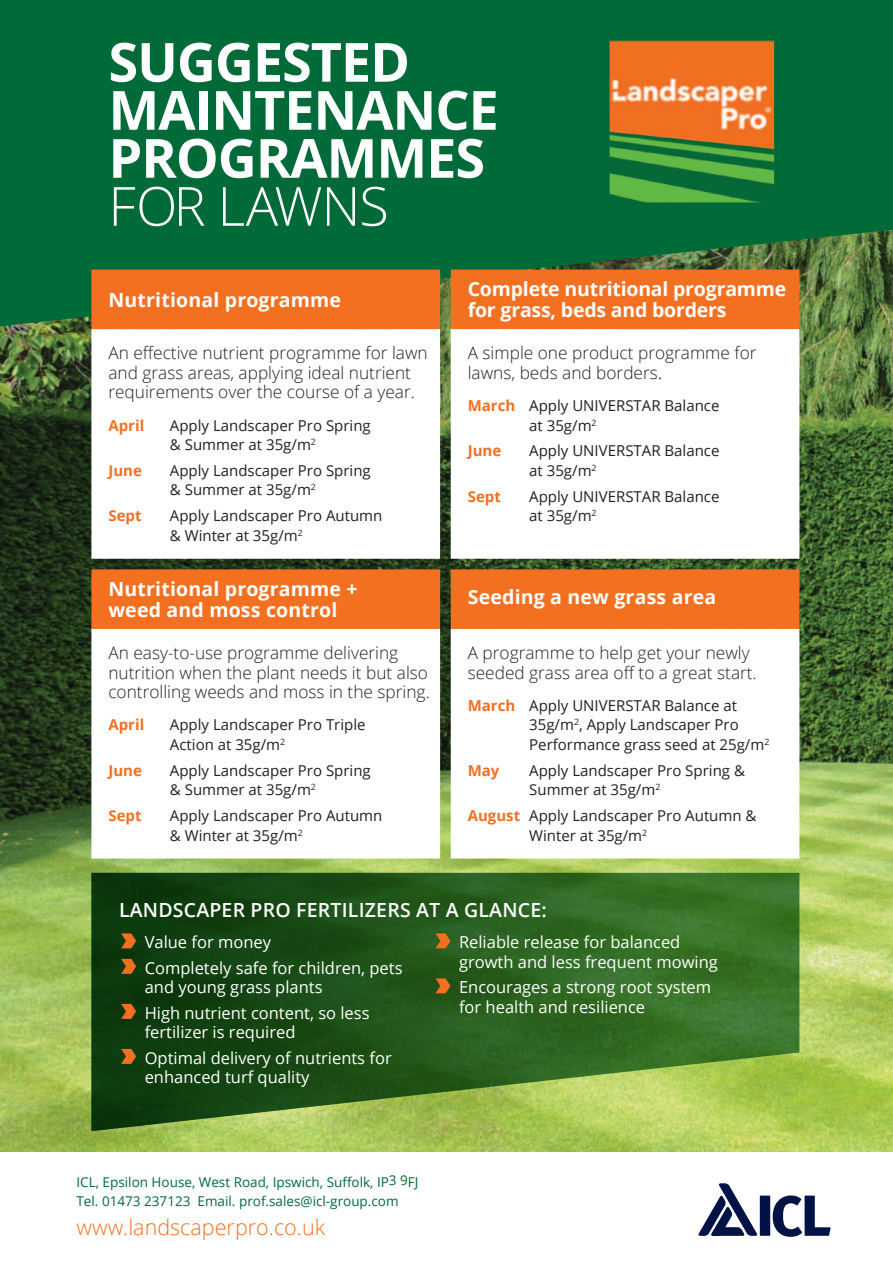
<style>
.page{position:relative;width:893px;height:1263px;background:#fff}
.page>*{position:absolute;margin:0;border:0;box-sizing:border-box;transform-origin:0 0}
.t1{font:700 54px/48px "Open Sans";letter-spacing:-.02em;color:#fff}
.t2{font:300 54px "Open Sans";letter-spacing:-.02em;color:#fff}
.t3{font:300 21.6px "Open Sans";color:#f37021}
.t4{font:700 19.5px/21px "Open Sans";letter-spacing:.01em;color:#fff}
.t5{font:700 19.5px/21px "Open Sans";letter-spacing:-.01em;color:#fff}
.t6{font:600 19.5px "Open Sans";letter-spacing:.01em;color:#fff}
.t7{font:300 17.25px/19.5px "Open Sans";color:#231f20}
.t8{font:16.5px/25.5px "Open Sans";color:#fff}
.t9{font:15px/19.5px "Open Sans";color:#231f20}
.t10{font:700 15px "Open Sans";color:#f37021}
.t11{font:13.5px/19.5px "Open Sans";color:#006b38}
.s1{font-size:19.5px}
.s2{font-weight:700;color:#f37021}
</style>
<div class="page">
<img style="left:0;top:326px;width:893px;height:826px">
<div style="left:0;top:0;width:893px;height:326px;background:#006b38"></div>
<img style="left:611px;top:42px;width:162px;height:159px">
<div style="left:609px;top:40px;width:166px;height:163px;border:1px solid #006b38"></div>
<svg style="left:698px;top:1183px;width:60px;height:53px"></svg>
<div style="left:760px;top:1195px;width:10px;height:41px;background:#001246"></div>
<svg style="left:773px;top:1195px;width:58px;height:42px"></svg>
<div style="left:91px;top:270px;width:708px;height:59px;background:#f37021"></div>
<svg style="left:91px;top:329px;width:708px;height:529px"></svg>
<svg style="left:91px;top:873px;width:708px;height:258px"></svg>
<svg style="left:121px;top:933px;width:15px;height:15px"></svg>
<svg style="left:121px;top:959px;width:15px;height:15px"></svg>
<svg style="left:121px;top:1004px;width:15px;height:15px"></svg>
<svg style="left:121px;top:1049px;width:15px;height:15px"></svg>
<svg style="left:435px;top:933px;width:15px;height:15px"></svg>
<svg style="left:435px;top:978px;width:15px;height:15px"></svg>
<h1 class="t1" style="left:108px;top:37px;width:392px">Suggested maintenance programmes</h1>
<h1 class="t2" style="left:108px;top:169px;width:282px">for lawns</h1>
<h3 class="t4" style="left:108px;top:289px;width:234px">N utritional programme</h3>
<h3 class="t5" style="left:468px;top:278px;width:320px">Complete nutritional programme for grass, beds and borders</h3>
<p class="t7" style="left:108px;top:343px;width:321px">An effective nutrient programme for lawn and grass areas, applying ideal nutrient requirements over the course of a year.</p>
<p class="t10" style="left:108px;top:415px;width:37px">April</p>
<p class="t9" style="left:170px;top:415px;width:202px">Apply Landscaper Pro Spring &amp; Summer at 35g/m<sup>2</sup></p>
<p class="t10" style="left:108px;top:460px;width:35px">June</p>
<p class="t9" style="left:170px;top:460px;width:202px">Apply Landscaper Pro Spring &amp; Summer at 35g/m<sup>2</sup></p>
<p class="t10" style="left:108px;top:505px;width:35px">Sept</p>
<p class="t9" style="left:170px;top:506px;width:214px">Apply Landscaper Pro Autumn &amp; Winter at 35g/m<sup>2</sup></p>
<p class="t7" style="left:468px;top:343px;width:290px">A simple one product programme for lawns, beds and borders<span class="s1">.</span></p>
<p class="t9" style="left:468px;top:395px;width:150px"><span class="s2">March</span> Apply Universtar</p>
<p class="t9" style="left:664px;top:395px;width:56px">Balance</p>
<p class="t9" style="left:529px;top:415px;width:69px">at 35g/m<sup>2</sup></p>
<p class="t10" style="left:468px;top:440px;width:35px">June</p>
<p class="t9" style="left:529px;top:441px;width:88px">Apply Universtar</p>
<p class="t9" style="left:664px;top:441px;width:56px">Balance</p>
<p class="t9" style="left:529px;top:460px;width:69px">at 35g/m<sup>2</sup></p>
<p class="t10" style="left:468px;top:486px;width:35px">Sept</p>
<p class="t9" style="left:529px;top:486px;width:88px">Apply Universtar</p>
<p class="t9" style="left:664px;top:486px;width:56px">Balance</p>
<p class="t9" style="left:529px;top:506px;width:69px">at 35g/m<sup>2</sup></p>
<h3 class="t4" style="left:108px;top:578px;width:251px">N utritional programme + weed and moss control</h3>
<h3 class="t4" style="left:468px;top:586px;width:250px">Seeding a new grass area</h3>
<p class="t7" style="left:108px;top:643px;width:323px">An easy-to-use programme delivering nutrition when the plant needs it but also controlling weeds and moss in the spring.</p>
<p class="t10" style="left:108px;top:714px;width:37px">April</p>
<p class="t9" style="left:170px;top:715px;width:197px">Apply Landscaper Pro Triple<br>Action at 35g/m<sup>2</sup></p>
<p class="t10" style="left:108px;top:760px;width:35px">June</p>
<p class="t9" style="left:170px;top:760px;width:202px">Apply Landscaper Pro Spring &amp; Summer at 35g/m<sup>2</sup></p>
<p class="t10" style="left:108px;top:805px;width:35px">Sept</p>
<p class="t9" style="left:170px;top:805px;width:214px">Apply Landscaper Pro Autumn &amp; Winter at 35g/m<sup>2</sup></p>
<p class="t7" style="left:468px;top:643px;width:290px">A programme to help get your newly seeded grass area off to a great start.</p>
<p class="t9" style="left:468px;top:695px;width:150px"><span class="s2">March</span> Apply Universtar</p>
<p class="t9" style="left:529px;top:695px;width:242px;text-indent:135px">Balance at<br>35g/m<sup>2</sup>, Apply Landscaper Pro<br>Performance grass seed at 25g/m<sup>2</sup></p>
<p class="t10" style="left:468px;top:760px;width:33px">May</p>
<p class="t9" style="left:529px;top:760px;width:217px">Apply Landscaper Pro Spring &amp;<br>Summer at 35g/m<sup>2</sup></p>
<p class="t9" style="left:529px;top:805px;width:229px;text-indent:-62px"><span class="s2">August</span> Apply Landscaper Pro Autumn &amp;<br>Winter at 35g/m<sup>2</sup></p>
<h3 class="t6" style="left:119px;top:896px;width:429px">LANDSCAPER PRO FERTILIZERS AT A GLANCE:</h3>
<p class="t8" style="left:145px;top:929px;width:259px">Value for money<br>Completely safe for children, pets</p>
<p class="t8" style="left:145px;top:974px;width:226px">and young grass plants<br>High nutrient content, so less</p>
<p class="t8" style="left:145px;top:1019px;width:249px">fertilizer is required<br>Optimal delivery of nutrients for</p>
<p class="t8" style="left:145px;top:1064px;width:166px">enhanced turf quality</p>
<p class="t11" style="left:77px;top:1172px;width:343px">ICL, Epsilon House, West Road, Ipswich, Suffolk, IP3 9FJ<br>Tel. 01473 237123 Email. prof.sales@icl-group.com</p>
<h2 class="t3" style="left:77px;top:1212px;width:250px">www.landscaperpro.co.uk</h2>
<p class="t8" style="left:459px;top:932px;width:260px;line-height:19.5px">Reliable release for balanced growth and less frequent mowing</p>
<p class="t8" style="left:459px;top:977px;width:254px;line-height:19.5px">Encourages a strong root system for health and resilience</p>
</div>
